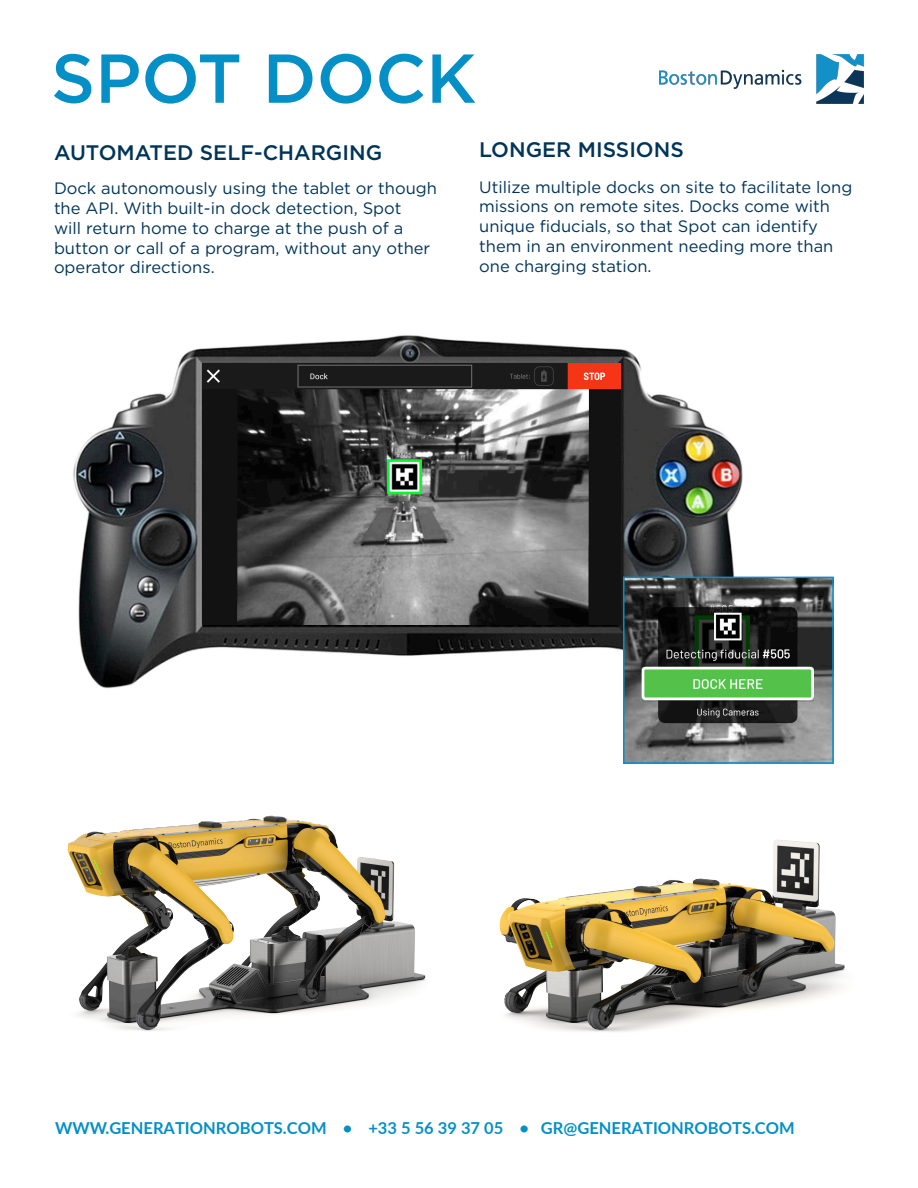
<style>
.page{position:relative;width:918px;height:1188px;background:#fff}
.page>*{position:absolute;margin:0;border:0;box-sizing:border-box;transform-origin:0 0}
.t1{font:500 69px "Gotham";color:#058fc7}
.t2{font:500 21px "Gotham";color:#003459}
.t3{font:16.5px/19.8px "Gotham";color:#003459}
.t4{font:700 16.5px "Lato";color:#058fc7}
</style>
<div class="page">
<img style="left:660px;top:54px;width:204px;height:49px">
<img style="left:73px;top:335px;width:688px;height:354px">
<img style="left:203px;top:363px;width:417px;height:261px">
<img style="left:626px;top:580px;width:205px;height:181px">
<div style="left:623px;top:577px;width:211px;height:187px;border:2px solid #058fc7"></div>
<img style="left:499px;top:839px;width:346px;height:193px">
<img style="left:67px;top:815px;width:359px;height:216px">
<h1 class="t1" style="left:51px;top:33px;width:427px">SPOT DOCK</h1>
<p class="t2" style="left:54px;top:139px;width:330px">AUTOMATED SELF-CHARGING</p>
<p class="t2" style="left:479px;top:136px;width:206px">LONGER MISSIONS</p>
<p class="t3" style="left:479px;top:177px;width:375px">Utilize multiple docks on site to facilitate long missions on remote sites. Docks come with unique fiducials, so that Spot can identify them in an environment needing more than one charging station.</p>
<p class="t3" style="left:54px;top:178px;width:384px">Dock autonomously using the tablet or though the API. With built-in dock detection, Spot<br>will return home to charge at the push of a button or call of a program, without any other operator directions.</p>
<p class="t4" style="left:55px;top:1116px;width:741px">WWW.GENERATIONROBOTS.COM • +33 5 56 39 37 05 • GR@GENERATIONROBOTS.COM</p>
</div>
